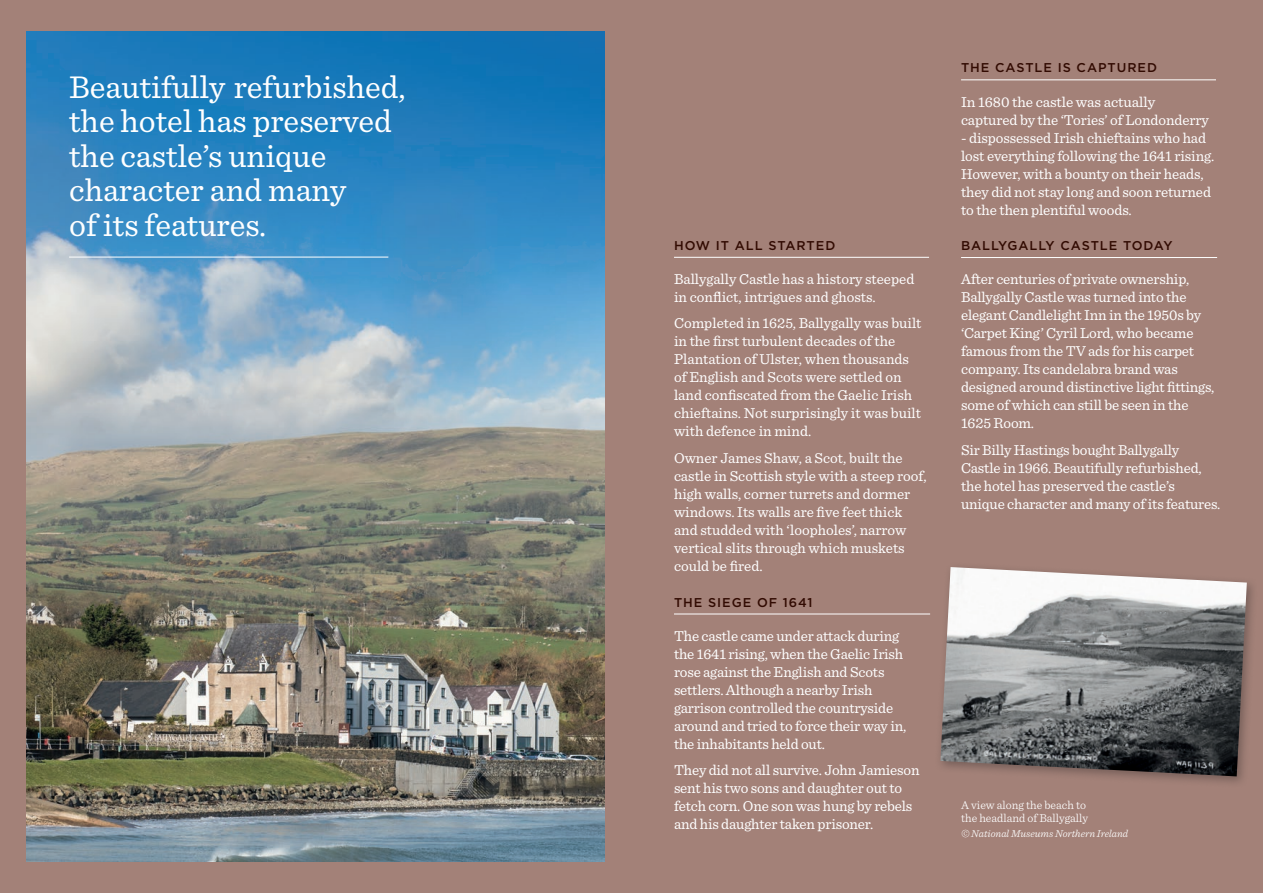
<style>
.page{position:relative;width:1263px;height:893px;background:#fff}
.page>*{position:absolute;margin:0;border:0;box-sizing:border-box;transform-origin:0 0}
.t1{font:33px/34.5px "Sentinel";color:#fff}
.t2{font:15px/18px "Sentinel";letter-spacing:-.01em;color:#fff}
.t3{font:500 12.75px "Gotham";letter-spacing:.075em;color:#320b02}
.Caption_Text{font:300 12px/13.5px "Sentinel";color:#fff}
.Caption_Image_Credit{font:italic 300 10.5px "Sentinel";color:#fff}
</style>
<div class="page">
<div style="left:0;top:0;width:649px;height:893px;background:#a38178"></div>
<img style="left:27px;top:32px;width:578px;height:829px">
<div style="left:631px;top:0;width:632px;height:893px;background:#a38178"></div>
<hr style="left:674px;top:257px;width:255px;height:1px;background:#fff">
<hr style="left:674px;top:614px;width:256px;height:1px;background:#fff">
<hr style="left:961px;top:80px;width:255px;height:1px;background:#fff">
<hr style="left:961px;top:257px;width:256px;height:1px;background:#fff">
<div style="left:935px;top:562px;width:323px;height:226px;background:#231f20;opacity:.35"></div>
<img style="left:940px;top:567px;width:307px;height:209px">
<hr style="left:69px;top:257px;width:319px;height:1px;background:#fff">
<p class="t1" style="left:69px;top:67px;width:338px">Beautifully refurbished, the hotel has preserved the castle’s unique character and many<br>of its features.</p>
<p class="t3" style="left:674px;top:238px;width:163px">HOW IT ALL STARTED</p>
<p class="t2" style="left:674px;top:269px;width:242px">Ballygally Castle has a history steeped in conflict, intrigues and ghosts.</p>
<p class="t2" style="left:674px;top:313px;width:249px">Completed in 1625, Ballygally was built in the first turbulent decades of the Plantation of Ulster, when thousands of English and Scots were settled on land confiscated from the Gaelic Irish chieftains. Not surprisingly it was built with defence in mind.</p>
<p class="t2" style="left:674px;top:448px;width:254px">Owner James Shaw, a Scot, built the castle in Scottish style with a steep roof, high walls, corner turrets and dormer windows. Its walls are five feet thick and studded with ‘loopholes’, narrow vertical slits through which muskets could be fired.</p>
<p class="t3" style="left:674px;top:595px;width:140px">THE SIEGE OF 1641</p>
<p class="t2" style="left:674px;top:626px;width:234px">The castle came under attack during the 1641 rising, when the Gaelic Irish rose against the English and Scots settlers. Although a nearby Irish garrison controlled the countryside around and tried to force their way in, the inhabitants held out.</p>
<p class="t2" style="left:674px;top:760px;width:247px">They did not all survive. John Jamieson sent his two sons and daughter out to fetch corn. One son was hung by rebels and his daughter taken prisoner.</p>
<p class="t3" style="left:961px;top:61px;width:197px">THE CASTLE IS CAPTURED</p>
<p class="t2" style="left:961px;top:92px;width:249px">In 1680 the castle was actually captured by the ‘Tories’ of Londonderry</p>
<p class="t2" style="left:961px;top:128px;width:255px">- dispossessed Irish chieftains who had lost everything following the 1641 rising.<br>However, with a bounty on their heads, they did not stay long and soon returned to the then plentiful woods.</p>
<p class="t3" style="left:961px;top:238px;width:213px">BALLYGALLY CASTLE TODAY</p>
<p class="t2" style="left:961px;top:269px;width:255px">After centuries of private ownership, Ballygally Castle was turned into the elegant Candlelight Inn in the 1950s by ‘Carpet King’ Cyril Lord, who became famous from the TV ads for his carpet company. Its candelabra brand was designed around distinctive light fittings, some of which can still be seen in the 1625 Room.</p>
<p class="t2" style="left:961px;top:440px;width:261px">Sir Billy Hastings bought Ballygally Castle in 1966. Beautifully refurbished, the hotel has preserved the castle’s unique character and many of its features.</p>
<p class="Caption_Text" style="left:961px;top:797px;width:129px">A view along the beach to the headland of Ballygally</p>
<p class="Caption_Image_Credit" style="left:961px;top:826px;width:169px">© National Museums Northern Ireland</p>
</div>
